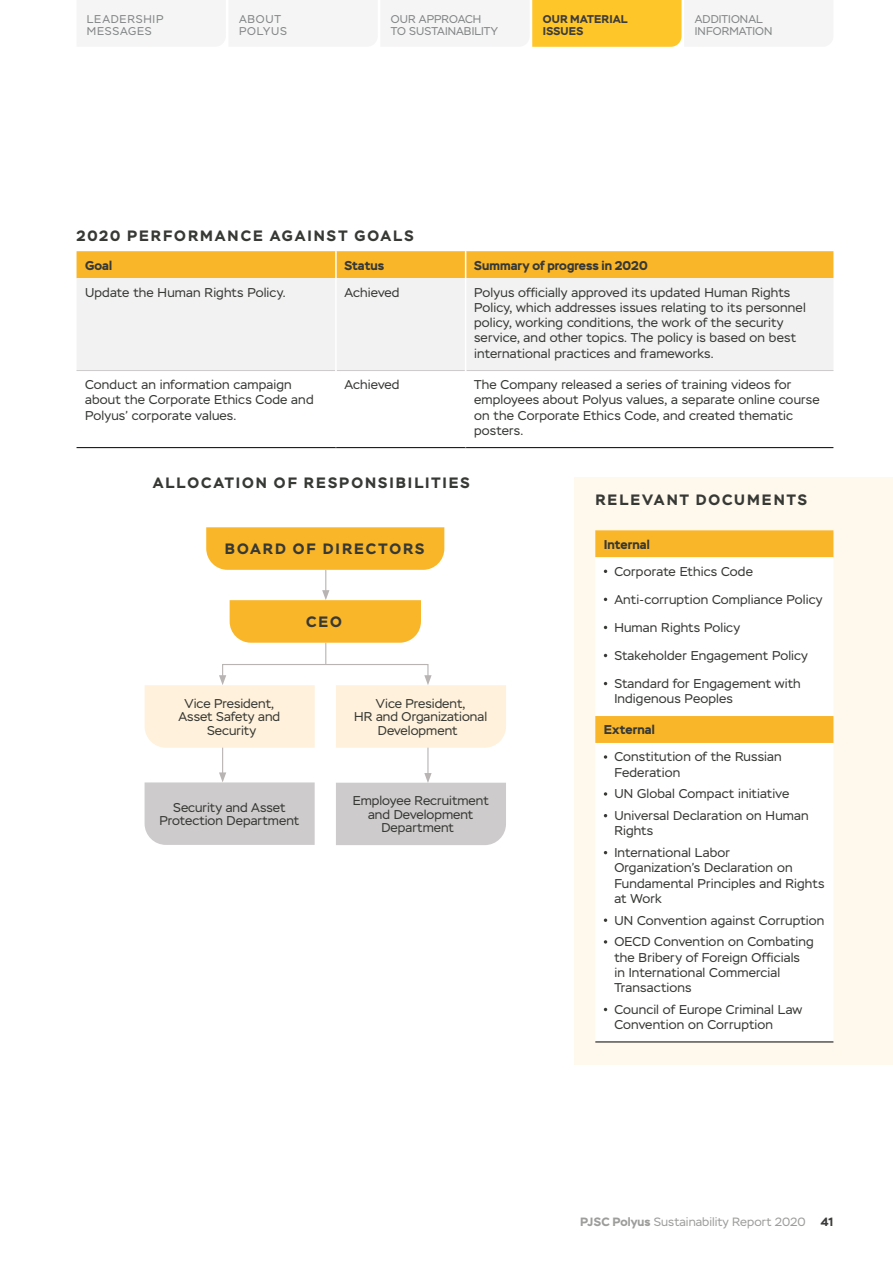
<style>
.page{position:relative;width:893px;height:1263px;background:#fff}
.page>*{position:absolute;margin:0;border:0;box-sizing:border-box;transform-origin:0 0}
.t1{font:700 15px "Stem";letter-spacing:.125em;color:#373935}
.t2{font:12.75px/15.3px "Stem";letter-spacing:.01em;color:#373935}
.t3{font:700 12.75px "Stem";letter-spacing:.005em;color:#373935}
.t4{font:12px "Stem";color:#9d9d9c}
.t5{font:700 12px "Stem";color:#3c3c3b}
.t6{font:11.25px/12px "Stem";letter-spacing:.01em;color:#838687}
.t7{font:11.25px/12px "Stem";letter-spacing:.065em;color:#838687}
.t8{font:700 11.25px/12px "Stem";letter-spacing:.01em;color:#3c3c3b}
.s1{font-weight:700}
</style>
<div class="page">
<div style="left:222px;top:664px;width:206px;height:14px;border:1px solid #b7b4b3"></div>
<hr style="left:427px;top:740px;width:1px;height:35px;background:#b7b4b3">
<hr style="left:222px;top:740px;width:1px;height:35px;background:#b7b4b3">
<div style="left:77px;top:278px;width:756px;height:92px;background:#f2f2f2"></div>
<hr style="left:77px;top:370px;width:258px;height:1px;background:#cdcbcb">
<hr style="left:337px;top:370px;width:128px;height:1px;background:#cdcbcb">
<hr style="left:466px;top:370px;width:367px;height:1px;background:#cdcbcb">
<hr style="left:77px;top:447px;width:259px;height:1px;background:#000">
<hr style="left:336px;top:447px;width:130px;height:1px;background:#000">
<hr style="left:466px;top:447px;width:367px;height:1px;background:#000">
<div style="left:77px;top:251px;width:756px;height:27px;background:#fab629"></div>
<hr style="left:335px;top:278px;width:2px;height:92px;background:#fff">
<hr style="left:465px;top:278px;width:1px;height:92px;background:#fff">
<svg style="left:336px;top:675px;width:170px;height:73px;background:#fef2e0"></svg>
<svg style="left:336px;top:773px;width:170px;height:72px;background:#d3d2d2"></svg>
<svg style="left:145px;top:675px;width:170px;height:73px;background:#fef2e0"></svg>
<svg style="left:145px;top:772px;width:170px;height:73px;background:#d4d2d2"></svg>
<svg style="left:206px;top:527px;width:238px;height:137px"></svg>
<div style="left:574px;top:477px;width:319px;height:587px;background:#fff8ed"></div>
<div style="left:595px;top:530px;width:238px;height:27px;background:#fab629"></div>
<div style="left:595px;top:557px;width:238px;height:484px;background:#fff"></div>
<hr style="left:595px;top:1041px;width:238px;height:1px;background:#000">
<svg style="left:604px;top:755px;width:3px;height:4px"></svg>
<svg style="left:604px;top:792px;width:3px;height:4px"></svg>
<svg style="left:604px;top:918px;width:3px;height:4px"></svg>
<div style="left:532px;top:0;width:150px;height:47px;background:#ffc629"></div>
<p class="t7" style="left:87px;top:13px;width:78px">LEADERSHIP<br>MESSAGES</p>
<p class="t7" style="left:239px;top:13px;width:49px">ABOUT<br>POLYUS</p>
<p class="t6" style="left:391px;top:13px;width:109px">OUR APPROACH<br>TO SUSTAINABILITY</p>
<p class="t8" style="left:543px;top:13px;width:86px">OUR MATERIAL<br>ISSUES</p>
<p class="t6" style="left:695px;top:13px;width:79px">ADDITIONAL<br>INFORMATION</p>
<p class="t1" style="left:77px;top:226px;width:339px">2020 PERFORMANCE AGAINST GOALS</p>
<p class="t3" style="left:85px;top:257px;width:29px">Goal</p>
<p class="t3" style="left:344px;top:257px;width:41px">Status</p>
<p class="t3" style="left:474px;top:257px;width:175px">Summary of progress in 2020</p>
<p class="t2" style="left:85px;top:285px;width:202px">Update the Human Rights Policy.</p>
<p class="t2" style="left:344px;top:285px;width:57px">Achieved</p>
<p class="t2" style="left:474px;top:285px;width:333px">Polyus officially approved its updated Human Rights Policy, which addresses issues relating to its personnel policy, working conditions, the work of the security service, and other topics. The policy is based on best international practices and frameworks.</p>
<p class="t2" style="left:85px;top:377px;width:230px">Conduct an information campaign about the Corporate Ethics Code and<br>Polyus’ corporate values.</p>
<p class="t2" style="left:344px;top:377px;width:57px">Achieved</p>
<p class="t2" style="left:474px;top:377px;width:347px">The Company released a series of training videos for employees about Polyus values, a separate online course on the Corporate Ethics Code, and created thematic posters.</p>
<p class="t1" style="left:153px;top:473px;width:318px">ALLOCATION OF RESPONSIBILITIES</p>
<p class="t1" style="left:225px;top:539px;width:201px">BOARD OF DIRECTORS</p>
<p class="t1" style="left:306px;top:612px;width:37px">CEO</p>
<p class="t2" style="left:178px;top:697px;width:103px;line-height:13.5px;text-align:center">Vice President,<br>Asset Safety and<br>Security</p>
<p class="t2" style="left:159px;top:801px;width:141px;line-height:13.5px;text-align:center">Security and Asset<br>Protection Department</p>
<p class="t2" style="left:354px;top:697px;width:135px;line-height:13.5px;text-align:center">Vice President,<br>HR and Organizational<br>Development</p>
<p class="t2" style="left:353px;top:794px;width:137px;line-height:13.5px;text-align:center">Employee Recruitment and Development<br>Department</p>
<p class="t1" style="left:595px;top:490px;width:213px">RELEVANT DOCUMENTS</p>
<p class="t3" style="left:604px;top:536px;width:48px">Internal</p>
<p class="t2" style="left:614px;top:564px;width:140px">Corporate Ethics Code</p>
<p class="t2" style="left:614px;top:592px;width:210px">Anti-corruption Compliance Policy</p>
<p class="t2" style="left:614px;top:620px;width:127px">Human Rights Policy</p>
<p class="t2" style="left:614px;top:648px;width:195px">Stakeholder Engagement Policy</p>
<p class="t2" style="left:614px;top:676px;width:188px">Standard for Engagement with<br>Indigenous Peoples</p>
<p class="t3" style="left:604px;top:722px;width:52px">External</p>
<p class="t2" style="left:614px;top:749px;width:169px">Constitution of the Russian<br>Federation</p>
<p class="t2" style="left:614px;top:783px;width:196px;line-height:21.8px">UN Global Compact initiative<br>Universal Declaration on Human</p>
<p class="t2" style="left:614px;top:820px;width:117px;line-height:21.8px">Rights<br>International Labor</p>
<p class="t2" style="left:614px;top:860px;width:212px">Organization’s Declaration on<br>Fundamental Principles and Rights at Work</p>
<p class="t2" style="left:614px;top:909px;width:212px;line-height:21.8px">UN Convention against Corruption<br>OECD Convention on Combating</p>
<p class="t2" style="left:614px;top:950px;width:187px">the Bribery of Foreign Officials in International Commercial<br>Transactions</p>
<p class="t2" style="left:614px;top:1002px;width:189px">Council of Europe Criminal Law<br>Convention on Corruption</p>
<p class="t4" style="left:580px;top:1214px;width:227px"><span class="s1">PJSC Polyus</span> Sustainability Report 2020</p>
<p class="t5" style="left:821px;top:1213px;width:14px">41</p>
</div>
